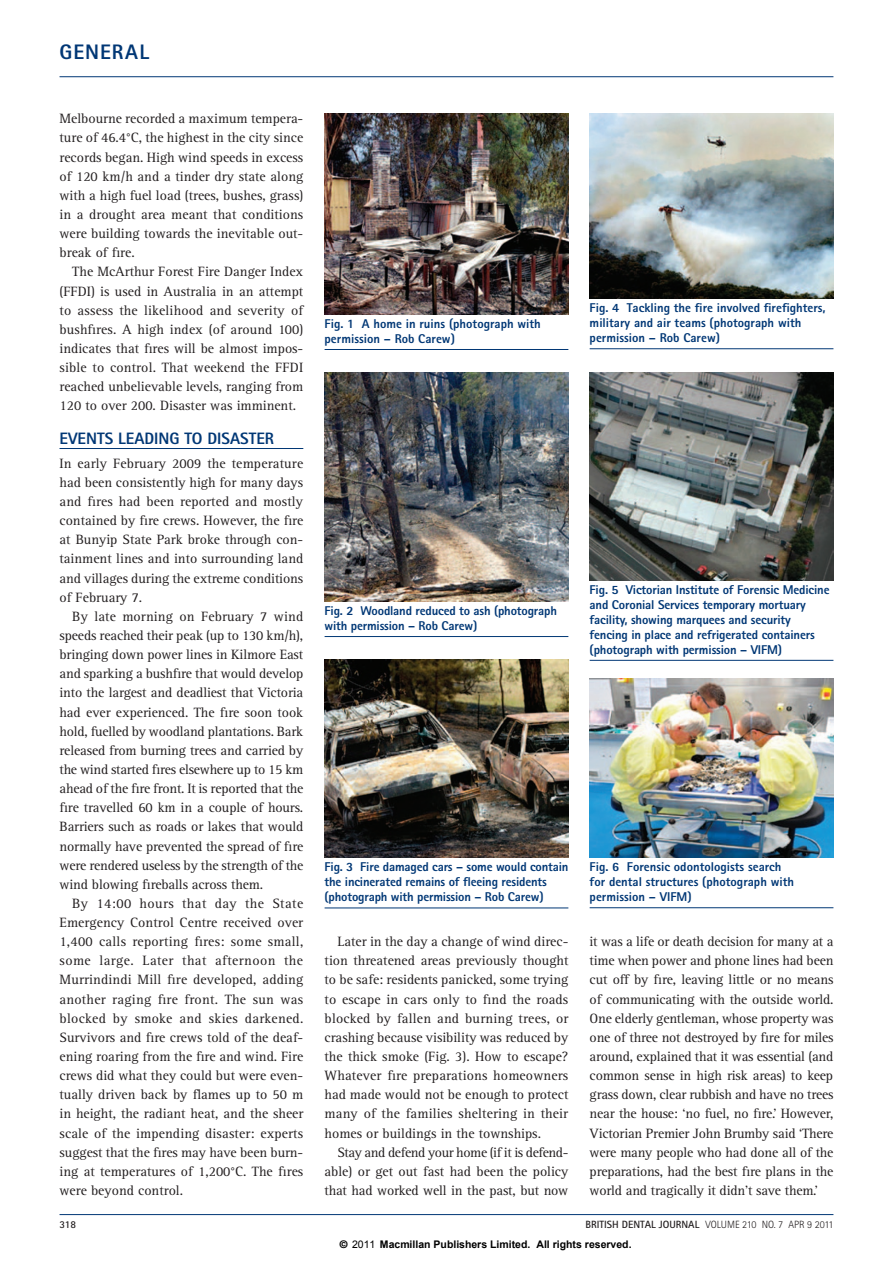
<style>
.page{position:relative;width:893px;height:1263px;background:#fff}
.page>*{position:absolute;margin:0;border:0;box-sizing:border-box;transform-origin:0 0}
.t1{font:800 21px "Rotis Sans Serif Std";letter-spacing:.045em;color:#013775}
.crosshead_1{font:800 16.5px "Rotis Sans Serif Std";color:#013775}
.body{font:13.95px/19.2px "Rotis Serif Std";letter-spacing:-.005em;color:#231f20;text-align:justify}
.body_fullout{font:13.95px/19.2px "Rotis Serif Std";color:#231f20;text-align:justify}
.table_fig_caption{font:800 12.75px/15px "Rotis Sans Serif Std";letter-spacing:-.01em;color:#013775}
.t2{font:700 10.5px "Arial";color:#000}
.t3{font:300 10.5px "Rotis Sans Serif Std";color:#231f20}
.t4{font:700 10.5px "Rotis Sans Serif Std";color:#231f20}
.s1{font-weight:700}
.s2{font-family:"Helvetica"}
.s3{font-weight:400}
</style>
<div class="page">
<hr style="left:60px;top:76px;width:773px;height:1px;background:#013775">
<hr style="left:60px;top:448px;width:243px;height:1px;background:#013775">
<img style="left:325px;top:659px;width:243px;height:199px">
<img style="left:325px;top:372px;width:243px;height:230px">
<img style="left:590px;top:114px;width:243px;height:184px">
<img style="left:590px;top:372px;width:243px;height:208px">
<img style="left:590px;top:678px;width:243px;height:180px">
<hr style="left:325px;top:907px;width:243px;height:1px;background:#013775">
<hr style="left:325px;top:636px;width:243px;height:1px;background:#013775">
<hr style="left:590px;top:348px;width:243px;height:1px;background:#013775">
<hr style="left:590px;top:660px;width:243px;height:1px;background:#013775">
<hr style="left:590px;top:907px;width:243px;height:1px;background:#013775">
<img style="left:325px;top:114px;width:243px;height:201px">
<hr style="left:325px;top:349px;width:243px;height:1px;background:#013775">
<hr style="left:60px;top:1214px;width:773px;height:1px;background:#013775">
<p class="t1" style="left:60px;top:39px;width:91px">GENERAL</p>
<p class="body_fullout" style="left:60px;top:109px;width:245px">Melbourne recorded a maximum tempera&shy;ture of 46.4°C, the highest in the city since records began. High wind speeds in excess of 120 km/h and a tinder dry state along with a high fuel load (trees, bushes, grass) in a drought area meant that conditions were building towards the inevitable out&shy;break of fire.</p>
<p class="body" style="left:60px;top:263px;width:245px;text-indent:13px">The McArthur Forest Fire Danger Index (FFDI) is used in Australia in an attempt to assess the likelihood and severity of bushfires. A high index (of around 100) indicates that fires will be almost impos&shy;sible to control. That weekend the FFDI reached unbelievable levels, ranging from 120 to over 200. Disaster was imminent.</p>
<p class="crosshead_1" style="left:60px;top:428px;width:216px">EVENTS LEADING TO DISASTER</p>
<p class="body_fullout" style="left:60px;top:454px;width:245px">In early February 2009 the temperature had been consistently high for many days and fires had been reported and mostly contained by fire crews. However, the fire at Bunyip State Park broke through con&shy;tainment lines and into surrounding land and villages during the extreme conditions of February 7.</p>
<p class="body" style="left:60px;top:607px;width:245px;text-indent:13px">By late morning on February 7 wind speeds reached their peak (up to 130 km/h), bringing down power lines in Kilmore East and sparking a bushfire that would develop into the largest and deadliest that Victoria had ever experienced. The fire soon took hold, fuelled by woodland plantations. Bark released from burning trees and carried by the wind started fires elsewhere up to 15 km ahead of the fire front. It is reported that the fire travelled 60 km in a couple of hours.<br>Barriers such as roads or lakes that would normally have prevented the spread of fire were rendered useless by the strength of the wind blowing fireballs across them.</p>
<p class="body" style="left:60px;top:894px;width:245px;text-indent:13px">By 14:00 hours that day the State Emergency Control Centre received over 1,400 calls reporting fires: some small, some large. Later that afternoon the Murrindindi Mill fire developed, adding another raging fire front. The sun was blocked by smoke and skies darkened.<br>Survivors and fire crews told of the deaf&shy;ening roaring from the fire and wind. Fire crews did what they could but were even&shy;tually driven back by flames up to 50 m in height, the radiant heat, and the sheer scale of the impending disaster: experts suggest that the fires may have been burn&shy;ing at temperatures of 1,200°C. The fires were beyond control.</p>
<p class="table_fig_caption" style="left:325px;top:316px;width:218px">Fig. 1 A home in ruins (photograph with permission – Rob Carew)</p>
<p class="table_fig_caption" style="left:325px;top:603px;width:234px">Fig. 2 Woodland reduced to ash (photograph with permission – Rob Carew)</p>
<p class="table_fig_caption" style="left:325px;top:859px;width:245px">Fig. 3 Fire damaged cars – some would contain the incinerated remains of fleeing residents (photograph with permission – Rob Carew)</p>
<p class="body" style="left:325px;top:932px;width:245px;text-indent:13px">Later in the day a change of wind direc&shy;tion threatened areas previously thought to be safe: residents panicked, some trying to escape in cars only to find the roads blocked by fallen and burning trees, or crashing because visibility was reduced by the thick smoke (Fig. 3). How to escape?<br>Whatever fire preparations homeowners had made would not be enough to protect many of the families sheltering in their homes or buildings in the townships.</p>
<p class="body" style="left:325px;top:1143px;width:245px;text-indent:13px">Stay and defend your home (if it is defend&shy;able) or get out fast had been the policy that had worked well in the past, but now</p>
<p class="table_fig_caption" style="left:590px;top:300px;width:237px">Fig. 4 Tackling the fire involved firefighters, military and air teams (photograph with permission – Rob Carew)</p>
<p class="table_fig_caption" style="left:590px;top:582px;width:241px">Fig. 5 Victorian Institute of Forensic Medicine and Coronial Services temporary mortuary facility, showing marquees and security fencing in place and refrigerated containers (photograph with permission – VIFM)</p>
<p class="table_fig_caption" style="left:590px;top:859px;width:206px">Fig. 6 Forensic odontologists search for dental structures (photograph with permission – VIFM)</p>
<p class="body" style="left:590px;top:932px;width:245px">it was a life or death decision for many at a time when power and phone lines had been cut off by fire, leaving little or no means of communicating with the outside world.<br>One elderly gentleman, whose property was one of three not destroyed by fire for miles around, explained that it was essential (and common sense in high risk areas) to keep grass down, clear rubbish and have no trees near the house: ‘no fuel, no fire.’ However, Victorian Premier John Brumby said ‘There were many people who had done all of the preparations, had the best fire plans in the world and tragically it didn’t save them.’</p>
<p class="t4" style="left:60px;top:1217px;width:18px">318</p>
<p class="t3" style="left:586px;top:1218px;width:249px"><span class="s1">BRITISH DENTAL JOURNAL</span> VOLUME 210 NO. 7 APR 9 2011</p>
<p class="t2" style="left:340px;top:1237px;width:293px"><span class="s2">©</span> <span class="s3">2011</span> Macmillan Publishers Limited. All rights reserved.</p>
</div>
